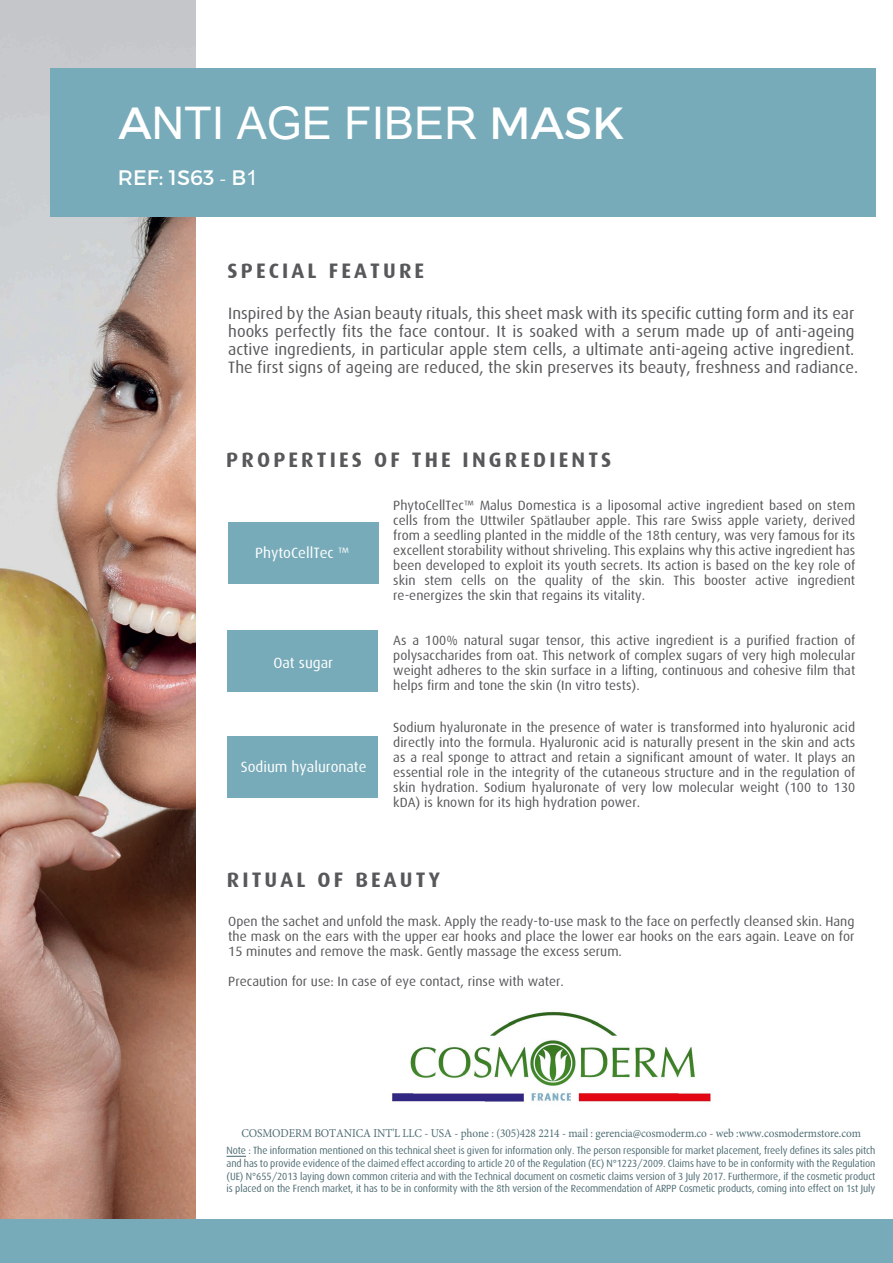
<style>
.page{position:relative;width:893px;height:1263px;background:#fff}
.page>*{position:absolute;margin:0;border:0;box-sizing:border-box;transform-origin:0 0}
.t1{font:45px "Arial";color:#fff}
.t2{font:700 21px "Dax";letter-spacing:.15em;color:#57585a}
.t3{font:21px "Montserrat";color:#fff}
.t4{font:16.5px/18px "Dax";color:#57585a}
.t5{font:15px "Dax";color:#fff}
.t6{font:13.5px/15px "Dax";color:#57585a;text-align:justify}
.t7{font:12px "Minion Pro";letter-spacing:-.01em;color:#4e6c74;scale:.94 1}
.t8{font:10.5px/12.6px "Dax";letter-spacing:-.01em;color:#4e6c74;text-align:justify;scale:.94 1}
.s1{font-family:"Montserrat"}
.s2{font-family:"Minion Pro"}
.s3{font-family:"Arial"}
</style>
<div class="page">
<img style="left:0;top:0;width:196px;height:1219px">
<div style="left:0;top:1219px;width:893px;height:44px;background:#77abb9"></div>
<div style="left:50px;top:68px;width:826px;height:148px;background:#77abb9"></div>
<div style="left:227px;top:736px;width:150px;height:62px;background:#77abb9"></div>
<div style="left:227px;top:630px;width:150px;height:61px;background:#77abb9"></div>
<div style="left:229px;top:522px;width:150px;height:61px;background:#77abb9"></div>
<svg style="left:227px;top:1156px;width:19px;height:1px"></svg>
<img style="left:392px;top:1011px;width:319px;height:91px">
<h1 class="t1" style="left:118px;top:92px;width:507px"><span class="s1">A</span>NTI AGE FIBER <span class="s1">MASK</span></h1>
<h2 class="t3" style="left:118px;top:165px;width:141px">REF: 1S63 <span class="s2">-</span> B<span class="s3">1</span></h2>
<h2 class="t2" style="left:227px;top:259px;width:198px">SPECIAL FEATURE</h2>
<p class="t4" style="left:228px;top:304px;width:631px">Inspired by the Asian beauty rituals, this sheet mask with its specific cutting form and its ear hooks perfectly fits the face contour. It is soaked with a serum made up of anti-ageing active ingredients, in particular apple stem cells, a ultimate anti-ageing active ingredient.<br>The first signs of ageing are reduced, the skin preserves its beauty, freshness and radiance.</p>
<h2 class="t2" style="left:226px;top:448px;width:387px">PROPERTIES OF THE INGREDIENTS</h2>
<p class="t5" style="left:255px;top:544px;width:96px">PhytoCellTec ™</p>
<p class="t5" style="left:273px;top:654px;width:61px">Oat sugar</p>
<p class="t5" style="left:241px;top:759px;width:127px">Sodium hyaluronate</p>
<p class="t6" style="left:393px;top:498px;width:464px">PhytoCellTec™ Malus Domestica is a liposomal active ingredient based on stem cells from the Uttwiler Spätlauber apple. This rare Swiss apple variety, derived from a seedling planted in the middle of the 18th century, was very famous for its excellent storability without shriveling. This explains why this active ingredient has been developed to exploit its youth secrets. Its action is based on the key role of skin stem cells on the quality of the skin. This booster active ingredient re-energizes the skin that regains its vitality.</p>
<p class="t6" style="left:393px;top:633px;width:464px">As a 100% natural sugar tensor, this active ingredient is a purified fraction of polysaccharides from oat. This network of complex sugars of very high molecular weight adheres to the skin surface in a lifting, continuous and cohesive film that helps firm and tone the skin (In vitro tests).</p>
<p class="t6" style="left:393px;top:720px;width:464px">Sodium hyaluronate in the presence of water is transformed into hyaluronic acid directly into the formula. Hyaluronic acid is naturally present in the skin and acts as a real sponge to attract and retain a significant amount of water. It plays an essential role in the integrity of the cutaneous structure and in the regulation of skin hydration. Sodium hyaluronate of very low molecular weight (100 to 130 kDA) is known for its high hydration power.</p>
<h2 class="t2" style="left:227px;top:868px;width:215px">RITUAL OF BEAUTY</h2>
<p class="t6" style="left:228px;top:914px;width:628px">Open the sachet and unfold the mask. Apply the ready-to-use mask to the face on perfectly cleansed skin. Hang the mask on the ears with the upper ear hooks and place the lower ear hooks on the ears again. Leave on for 15 minutes and remove the mask. Gently massage the excess serum.</p>
<p class="t6" style="left:228px;top:974px;width:337px">Precaution for use: In case of eye contact, rinse with water.</p>
<p class="t7" style="left:241px;top:1125px;width:660px">COSMODERM BOTANICA INT'L LLC - USA - phone : (305)428 2214 - mail : gerencia@cosmoderm.co - web :www.cosmodermstore.com</p>
<p class="t8" style="left:226px;top:1144px;width:692px">Note : The information mentioned on this technical sheet is given for information only. The person responsible for market placement, freely defines its sales pitch and has to provide evidence of the claimed effect according to article 20 of the Regulation (EC) N°1223/2009. Claims have to be in conformity with the Regulation (UE) N°655/2013 laying down common criteria and with the Technical document on cosmetic claims version of 3 July 2017. Furthermore, if the cosmetic product is placed on the French market, it has to be in conformity with the 8th version of the Recommendation of ARPP Cosmetic products, coming into effect on 1st July</p>
</div>
